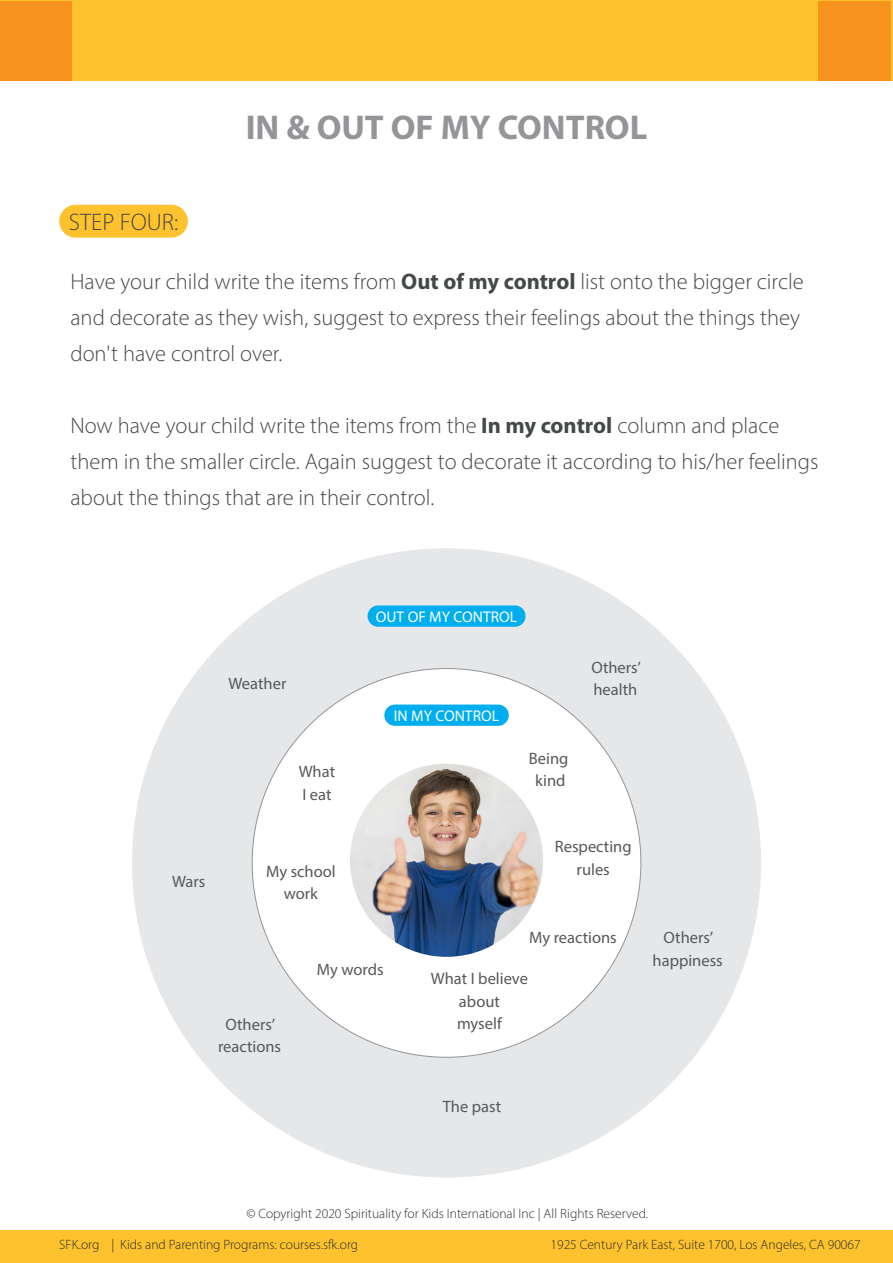
<style>
.page{position:relative;width:893px;height:1263px;background:#fff}
.page>*{position:absolute;margin:0;border:0;box-sizing:border-box;transform-origin:0 0}
.t1{font:700 34.5px "Myriad Pro";color:#939598}
.t2{font:300 24px "Myriad Pro";color:#454849}
.t3{font:300 22.5px/36px "Myriad Pro";color:#454849}
.t4{font:16.5px/22.5px "Myriad Pro";color:#57585a;text-align:center}
.t5{font:15.6px "Myriad Pro";color:#fff}
.t6{font:300 13.5px "Myriad Pro";color:#2a2e31}
.s1{font-weight:700}
</style>
<div class="page">
<div style="left:59px;top:205px;width:129px;height:33px;background:#fdc22e;border-radius:16px"></div>
<div style="left:0;top:0;width:893px;height:80px;background:#fdc22e"></div>
<div style="left:0;top:1231px;width:893px;height:32px;background:#fdc22e"></div>
<div style="left:818px;top:1px;width:73px;height:79px;background:#f7931d"></div>
<div style="left:0;top:1px;width:72px;height:79px;background:#f7931d"></div>
<div style="left:132px;top:548px;width:629px;height:629px;background:#e6e7e9;border-radius:50%"></div>
<div style="left:252px;top:668px;width:389px;height:389px;background:#fff;border-radius:50%"></div>
<div style="left:384px;top:704px;width:125px;height:22px;background:#00aeef;border-radius:11px"></div>
<div style="left:368px;top:605px;width:157px;height:22px;background:#00aeef;border-radius:11px"></div>
<img style="left:350px;top:764px;width:193px;height:193px;border-radius:97px">
<p class="t2" style="left:69px;top:207px;width:111px">STEP FOUR:</p>
<h1 class="t1" style="left:246px;top:105px;width:403px">IN &amp; OUT OF MY CONTROL</h1>
<p class="t3" style="left:70px;top:264px;width:735px">Have your child write the items from <span class="s1">Out of my control</span> list onto the bigger circle and decorate as they wish, suggest to express their feelings about the things they don't have control over.</p>
<p class="t3" style="left:70px;top:408px;width:750px">Now have your child write the items from the <span class="s1">In my control</span> column and place them in the smaller circle. Again suggest to decorate it according to his/her feelings about the things that are in their control.</p>
<p class="t4" style="left:229px;top:672px;width:59px">Weather</p>
<p class="t4" style="left:299px;top:760px;width:38px;text-align:left">What<br>I eat</p>
<p class="t5" style="left:376px;top:607px;width:143px">OUT OF MY CONTROL</p>
<p class="t5" style="left:394px;top:706px;width:107px">IN MY CONTROL</p>
<p class="t4" style="left:529px;top:747px;width:41px">Being kind</p>
<p class="t4" style="left:591px;top:656px;width:51px;text-align:left">Others’ health</p>
<p class="t4" style="left:172px;top:870px;width:35px">Wars</p>
<p class="t4" style="left:266px;top:860px;width:71px">My school work</p>
<p class="t4" style="left:218px;top:1013px;width:65px">Others’ reactions</p>
<p class="t4" style="left:317px;top:958px;width:68px">My words</p>
<p class="t4" style="left:555px;top:835px;width:78px">Respecting rules</p>
<p class="t4" style="left:529px;top:926px;width:89px">My reactions</p>
<p class="t4" style="left:431px;top:967px;width:99px">What I believe about<br>myself</p>
<p class="t4" style="left:653px;top:926px;width:72px">Others’ happiness</p>
<p class="t4" style="left:443px;top:1095px;width:60px">The past</p>
<p class="t6" style="left:246px;top:1205px;width:403px">© Copyright 2020 Spirituality for Kids International Inc | All Rights Reserved.</p>
<p class="t6" style="left:59px;top:1237px;width:301px">SFK.org | Kids and Parenting Programs: courses.sfk.org</p>
<p class="t6" style="left:550px;top:1236px;width:312px">1925 Century Park East, Suite 1700, Los Angeles, CA 90067</p>
</div>
